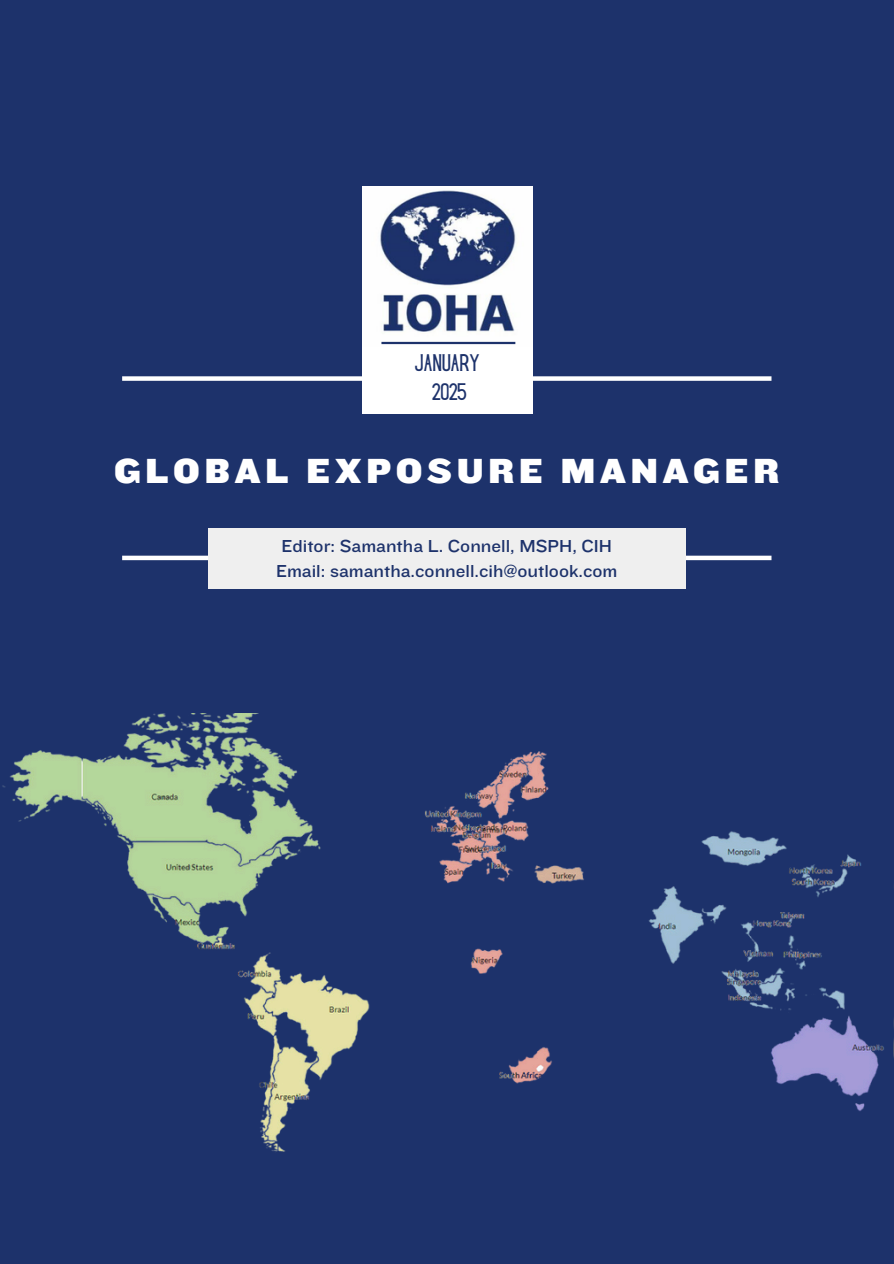
<style>
.page{position:relative;width:894px;height:1264px;background:#fff}
.page>*{position:absolute;margin:0;border:0;box-sizing:border-box;transform-origin:0 0}
.t1{font:36.15px "Knockout 72";letter-spacing:.125em;color:#fff}
.t2{font:21px/29.2px "Hey Gotcha";color:#1d326b;text-align:center}
.t3{font:18px "Knockout 32";color:#1d326b}
</style>
<div class="page">
<div style="left:0;top:0;width:893px;height:1263px;background:#1d326b"></div>
<div style="left:122px;top:376px;width:649px;height:5px;background:#fff"></div>
<div style="left:122px;top:555px;width:649px;height:5px;background:#fff"></div>
<div style="left:208px;top:528px;width:477px;height:61px;background:#efefef"></div>
<div style="left:362px;top:346px;width:170px;height:67px;background:#fff"></div>
<img style="left:362px;top:186px;width:170px;height:160px">
<hr style="left:381px;top:342px;width:134px;height:2px;background:#1d326b">
<img style="left:2px;top:713px;width:882px;height:439px">
<h2 class="t2" style="left:415px;top:349px;width:65px">JANUARY<br>2025</h2>
<p class="t1" style="left:114px;top:448px;width:666px">GLOBAL EXPOSURE MANAGER</p>
<p class="t3" style="left:281px;top:535px;width:332px">Editor: Samantha L. Connell, MSPH, CIH</p>
<p class="t3" style="left:276px;top:559px;width:343px">Email: samantha.connell.cih@outlook.com</p>
</div>
